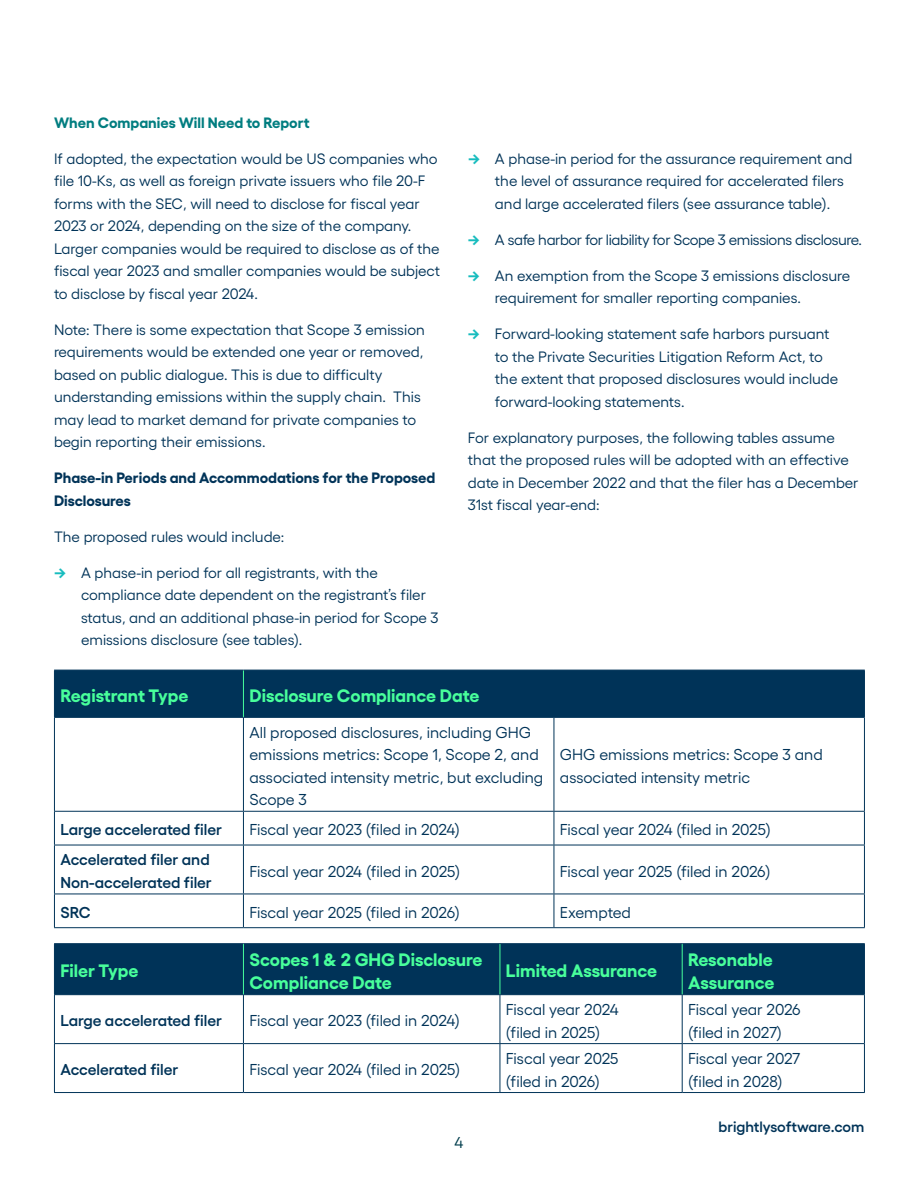
<style>
.page{position:relative;width:918px;height:1188px;background:#fff}
.page>*{position:absolute;margin:0;border:0;box-sizing:border-box;transform-origin:0 0}
.t1{font:700 18px/22.5px "Yellix";color:#48ff9b}
.t2{font:15.75px/22.5px "Yellix";color:#003358}
.t3{font:600 15.75px/22.5px "Yellix";letter-spacing:-.005em;color:#003358}
.t4{font:15.75px "Yellix";color:#003d4c}
.t5{font:15px/22.5px "Yellix";color:#003358}
.t6{font:700 15px/22.5px "Yellix";color:#003358}
.t7{font:15px "Yellix";letter-spacing:-.025em;color:#003358}
.t8{font:700 15px "Yellix";color:#017d80}
.t9{font:600 15px "Yellix";color:#003358}
.s1{font-weight:700;color:#17bcbe}
</style>
<div class="page">
<div style="left:55px;top:671px;width:809px;height:46px;background:#003358"></div>
<hr style="left:54px;top:718px;width:1px;height:93px;background:#003358">
<hr style="left:243px;top:718px;width:1px;height:93px;background:#003358">
<hr style="left:554px;top:718px;width:1px;height:93px;background:#003358">
<hr style="left:864px;top:718px;width:1px;height:93px;background:#003358">
<hr style="left:54px;top:811px;width:189px;height:1px;background:#003358">
<hr style="left:54px;top:812px;width:1px;height:33px;background:#003358">
<hr style="left:243px;top:811px;width:311px;height:1px;background:#003358">
<hr style="left:243px;top:812px;width:1px;height:33px;background:#003358">
<hr style="left:554px;top:811px;width:311px;height:1px;background:#003358">
<hr style="left:554px;top:812px;width:1px;height:33px;background:#003358">
<hr style="left:864px;top:812px;width:1px;height:33px;background:#003358">
<hr style="left:54px;top:845px;width:189px;height:1px;background:#003358">
<hr style="left:54px;top:845px;width:1px;height:49px;background:#003358">
<hr style="left:243px;top:845px;width:311px;height:1px;background:#003358">
<hr style="left:243px;top:845px;width:1px;height:49px;background:#003358">
<hr style="left:554px;top:845px;width:311px;height:1px;background:#003358">
<hr style="left:554px;top:845px;width:1px;height:49px;background:#003358">
<hr style="left:864px;top:845px;width:1px;height:49px;background:#003358">
<hr style="left:54px;top:894px;width:189px;height:1px;background:#003358">
<hr style="left:54px;top:894px;width:1px;height:33px;background:#003358">
<hr style="left:243px;top:894px;width:311px;height:1px;background:#003358">
<hr style="left:243px;top:894px;width:1px;height:33px;background:#003358">
<hr style="left:554px;top:894px;width:311px;height:1px;background:#003358">
<hr style="left:554px;top:894px;width:1px;height:33px;background:#003358">
<hr style="left:864px;top:894px;width:1px;height:33px;background:#003358">
<hr style="left:54px;top:927px;width:189px;height:1px;background:#003358">
<hr style="left:243px;top:927px;width:311px;height:1px;background:#003358">
<hr style="left:554px;top:927px;width:311px;height:1px;background:#003358">
<hr style="left:54px;top:670px;width:189px;height:1px;background:#003358">
<hr style="left:54px;top:670px;width:1px;height:47px;background:#003358">
<hr style="left:243px;top:670px;width:311px;height:1px;background:#003358">
<hr style="left:554px;top:670px;width:311px;height:1px;background:#003358">
<hr style="left:864px;top:670px;width:1px;height:47px;background:#003358">
<hr style="left:54px;top:717px;width:189px;height:1px;background:#003358">
<hr style="left:243px;top:717px;width:311px;height:1px;background:#003358">
<hr style="left:554px;top:717px;width:311px;height:1px;background:#003358">
<hr style="left:243px;top:670px;width:1px;height:47px;background:#47ff9c">
<div style="left:55px;top:944px;width:809px;height:50px;background:#003358"></div>
<hr style="left:54px;top:995px;width:1px;height:48px;background:#003358">
<hr style="left:243px;top:995px;width:1px;height:48px;background:#003358">
<hr style="left:500px;top:995px;width:1px;height:48px;background:#003358">
<hr style="left:682px;top:995px;width:1px;height:48px;background:#003358">
<hr style="left:864px;top:995px;width:1px;height:48px;background:#003358">
<hr style="left:54px;top:1043px;width:189px;height:1px;background:#003358">
<hr style="left:54px;top:1044px;width:1px;height:48px;background:#003358">
<hr style="left:243px;top:1043px;width:257px;height:1px;background:#003358">
<hr style="left:243px;top:1044px;width:1px;height:48px;background:#003358">
<hr style="left:500px;top:1043px;width:182px;height:1px;background:#003358">
<hr style="left:500px;top:1044px;width:1px;height:48px;background:#003358">
<hr style="left:682px;top:1043px;width:183px;height:1px;background:#003358">
<hr style="left:682px;top:1044px;width:1px;height:48px;background:#003358">
<hr style="left:864px;top:1044px;width:1px;height:48px;background:#003358">
<hr style="left:54px;top:1092px;width:189px;height:1px;background:#003358">
<hr style="left:243px;top:1092px;width:257px;height:1px;background:#003358">
<hr style="left:500px;top:1092px;width:182px;height:1px;background:#003358">
<hr style="left:682px;top:1092px;width:183px;height:1px;background:#003358">
<hr style="left:54px;top:943px;width:189px;height:1px;background:#003358">
<hr style="left:54px;top:944px;width:1px;height:50px;background:#003358">
<hr style="left:243px;top:943px;width:257px;height:1px;background:#003358">
<hr style="left:500px;top:943px;width:182px;height:1px;background:#003358">
<hr style="left:682px;top:943px;width:183px;height:1px;background:#003358">
<hr style="left:864px;top:944px;width:1px;height:50px;background:#003358">
<hr style="left:54px;top:994px;width:189px;height:1px;background:#003358">
<hr style="left:243px;top:994px;width:257px;height:1px;background:#003358">
<hr style="left:500px;top:994px;width:182px;height:1px;background:#003358">
<hr style="left:682px;top:994px;width:183px;height:1px;background:#003358">
<hr style="left:243px;top:944px;width:1px;height:50px;background:#47ff9c">
<hr style="left:500px;top:944px;width:1px;height:50px;background:#47ff9c">
<hr style="left:682px;top:944px;width:1px;height:50px;background:#47ff9c">
<p class="t8" style="left:54px;top:110px;width:257px">When Companies Will Need to Report</p>
<p class="t5" style="left:54px;top:146px;width:388px">If adopted, the expectation would be US companies who file 10-Ks, as well as foreign private issuers who file 20-F forms with the SEC, will need to disclose for fiscal year 2023 or 2024, depending on the size of the company.<br>Larger companies would be required to disclose as of the fiscal year 2023 and smaller companies would be subject to disclose by fiscal year 2024.</p>
<p class="t5" style="left:54px;top:317px;width:372px">Note: There is some expectation that Scope 3 emission requirements would be extended one year or removed, based on public dialogue. This is due to difficulty understanding emissions within the supply chain. This may lead to market demand for private companies to begin reporting their emissions.</p>
<p class="t6" style="left:54px;top:465px;width:383px">Phase-in Periods and Accommodations for the Proposed<br>Disclosures</p>
<p class="t5" style="left:54px;top:524px;width:232px">The proposed rules would include:</p>
<p class="t5" style="left:81px;top:560px;width:359px;text-indent:-27px"><span class="s1">→</span> A phase-in period for all registrants, with the compliance date dependent on the registrant’s filer status, and an additional phase-in period for Scope 3 emissions disclosure (see tables).</p>
<p class="t5" style="left:495px;top:146px;width:359px;text-indent:-27px"><span class="s1">→</span> A phase-in period for the assurance requirement and the level of assurance required for accelerated filers and large accelerated filers (see assurance table).</p>
<p class="t7" style="left:468px;top:228px;width:396px"><span class="s1">→</span> A safe harbor for liability for Scope 3 emissions disclosure.</p>
<p class="t5" style="left:495px;top:263px;width:357px;text-indent:-27px"><span class="s1">→</span> An exemption from the Scope 3 emissions disclosure requirement for smaller reporting companies.</p>
<p class="t5" style="left:495px;top:321px;width:345px;text-indent:-27px"><span class="s1">→</span> Forward-looking statement safe harbors pursuant to the Private Securities Litigation Reform Act, to the extent that proposed disclosures would include forward-looking statements.</p>
<p class="t5" style="left:468px;top:425px;width:392px">For explanatory purposes, the following tables assume that the proposed rules will be adopted with an effective date in December 2022 and that the filer has a December 31st fiscal year-end:</p>
<p class="t1" style="left:60px;top:682px;width:129px">Registrant Type</p>
<p class="t1" style="left:249px;top:682px;width:232px">Disclosure Compliance Date</p>
<p class="t2" style="left:249px;top:719px;width:295px">All proposed disclosures, including GHG emissions metrics: Scope 1, Scope 2, and associated intensity metric, but excluding Scope 3</p>
<p class="t2" style="left:560px;top:742px;width:264px">GHG emissions metrics: Scope 3 and associated intensity metric</p>
<p class="t3" style="left:60px;top:817px;width:163px">Large accelerated filer</p>
<p class="t2" style="left:249px;top:817px;width:212px">Fiscal year 2023 (filed in 2024)</p>
<p class="t2" style="left:560px;top:817px;width:212px">Fiscal year 2024 (filed in 2025)</p>
<p class="t3" style="left:60px;top:847px;width:153px">Accelerated filer and<br>Non-accelerated filer</p>
<p class="t2" style="left:249px;top:858px;width:212px">Fiscal year 2024 (filed in 2025)</p>
<p class="t2" style="left:560px;top:858px;width:212px">Fiscal year 2025 (filed in 2026)</p>
<p class="t3" style="left:60px;top:900px;width:32px">SRC</p>
<p class="t2" style="left:249px;top:900px;width:212px">Fiscal year 2025 (filed in 2026)</p>
<p class="t2" style="left:560px;top:900px;width:72px">Exempted</p>
<p class="t1" style="left:60px;top:958px;width:79px">Filer Type</p>
<p class="t1" style="left:249px;top:947px;width:235px">Scopes 1 &amp; 2 GHG Disclosure<br>Compliance Date</p>
<p class="t1" style="left:506px;top:958px;width:153px">Limited Assurance</p>
<p class="t1" style="left:688px;top:947px;width:88px">Resonable<br>Assurance</p>
<p class="t3" style="left:60px;top:1008px;width:163px">Large accelerated filer</p>
<p class="t2" style="left:249px;top:1008px;width:212px">Fiscal year 2023 (filed in 2024)</p>
<p class="t2" style="left:506px;top:997px;width:114px">Fiscal year 2024 (filed in 2025)</p>
<p class="t2" style="left:688px;top:997px;width:114px">Fiscal year 2026 (filed in 2027)</p>
<p class="t3" style="left:60px;top:1057px;width:119px">Accelerated filer</p>
<p class="t2" style="left:249px;top:1057px;width:212px">Fiscal year 2024 (filed in 2025)</p>
<p class="t2" style="left:506px;top:1046px;width:114px">Fiscal year 2025 (filed in 2026)</p>
<p class="t2" style="left:688px;top:1046px;width:114px">Fiscal year 2027 (filed in 2028)</p>
<p class="t4" style="left:454px;top:1131px;width:11px">4</p>
<p class="t9" style="left:719px;top:1115px;width:147px">brightlysoftware.com</p>
</div>
